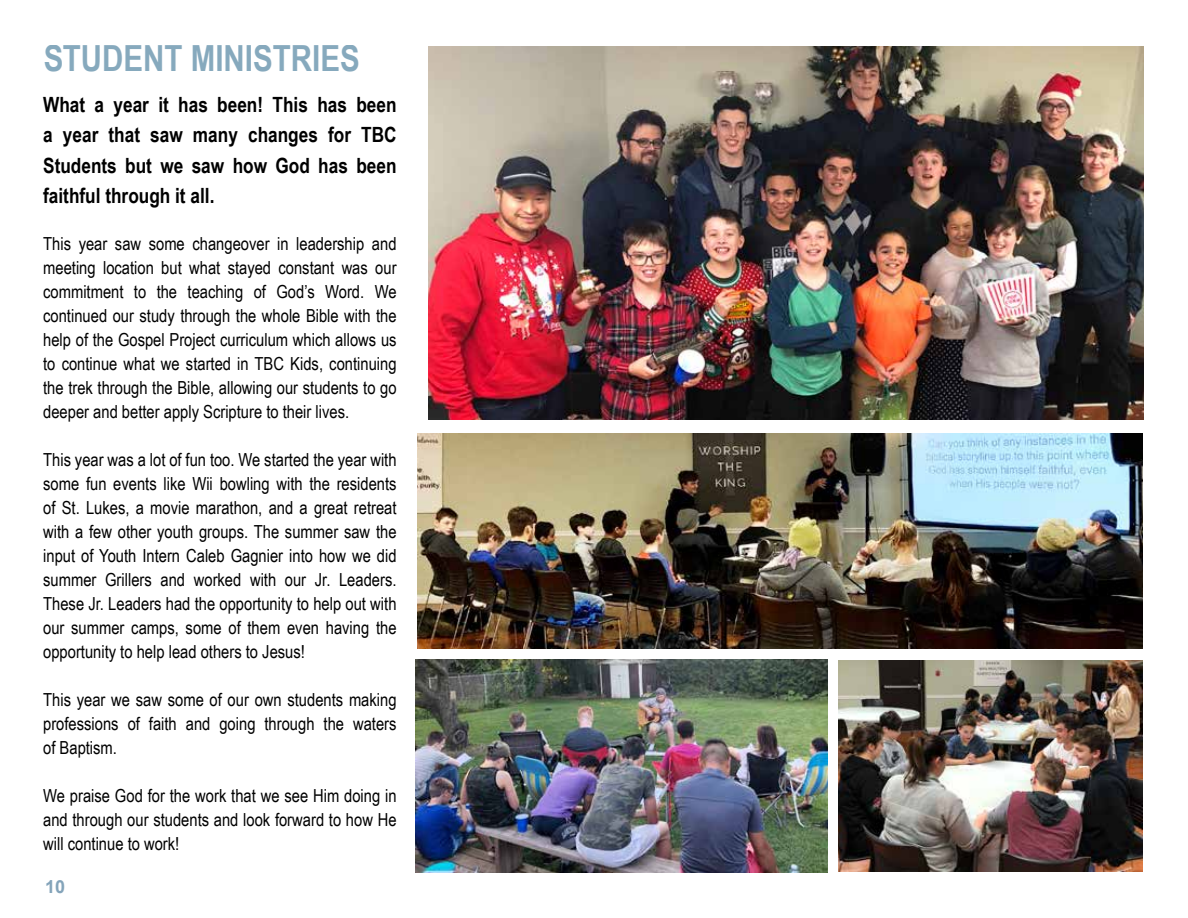
<style>
.page{position:relative;width:1188px;height:918px;background:#fff}
.page>*{position:absolute;margin:0;border:0;box-sizing:border-box;transform-origin:0 0}
.t1{font:700 36px "Arial Narrow";color:#6894ad}
.t2{font:700 21px/30px "Arial Narrow";color:#000;text-align:justify}
.t3{font:18px/24px "Arial Narrow";color:#000;text-align:justify}
.t4{font:700 18px "Arial";color:#84a4ba}
</style>
<div class="page">
<img style="left:428px;top:47px;width:716px;height:372px">
<img style="left:418px;top:434px;width:725px;height:214px">
<img style="left:839px;top:661px;width:303px;height:210px">
<img style="left:416px;top:659px;width:412px;height:213px">
<h1 class="t1" style="left:43px;top:31px;width:318px">STUDENT MINISTRIES</h1>
<p class="t2" style="left:43px;top:89px;width:355px">What a year it has been! This has been a year that saw many changes for TBC Students but we saw how God has been faithful through it all.</p>
<p class="t3" style="left:43px;top:231px;width:355px">This year saw some changeover in leadership and meeting location but what stayed constant was our commitment to the teaching of God’s Word. We continued our study through the whole Bible with the help of the Gospel Project curriculum which allows us to continue what we started in TBC Kids, continuing the trek through the Bible, allowing our students to go deeper and better apply Scripture to their lives.</p>
<p class="t3" style="left:43px;top:447px;width:355px">This year was a lot of fun too. We started the year with some fun events like Wii bowling with the residents of St. Lukes, a movie marathon, and a great retreat with a few other youth groups. The summer saw the input of Youth Intern Caleb Gagnier into how we did summer Grillers and worked with our Jr. Leaders.<br>These Jr. Leaders had the opportunity to help out with our summer camps, some of them even having the opportunity to help lead others to Jesus!</p>
<p class="t3" style="left:43px;top:687px;width:355px">This year we saw some of our own students making professions of faith and going through the waters of Baptism.</p>
<p class="t3" style="left:43px;top:783px;width:355px">We praise God for the work that we see Him doing in and through our students and look forward to how He will continue to work!</p>
<p class="t4" style="left:45px;top:875px;width:22px">10</p>
</div>
